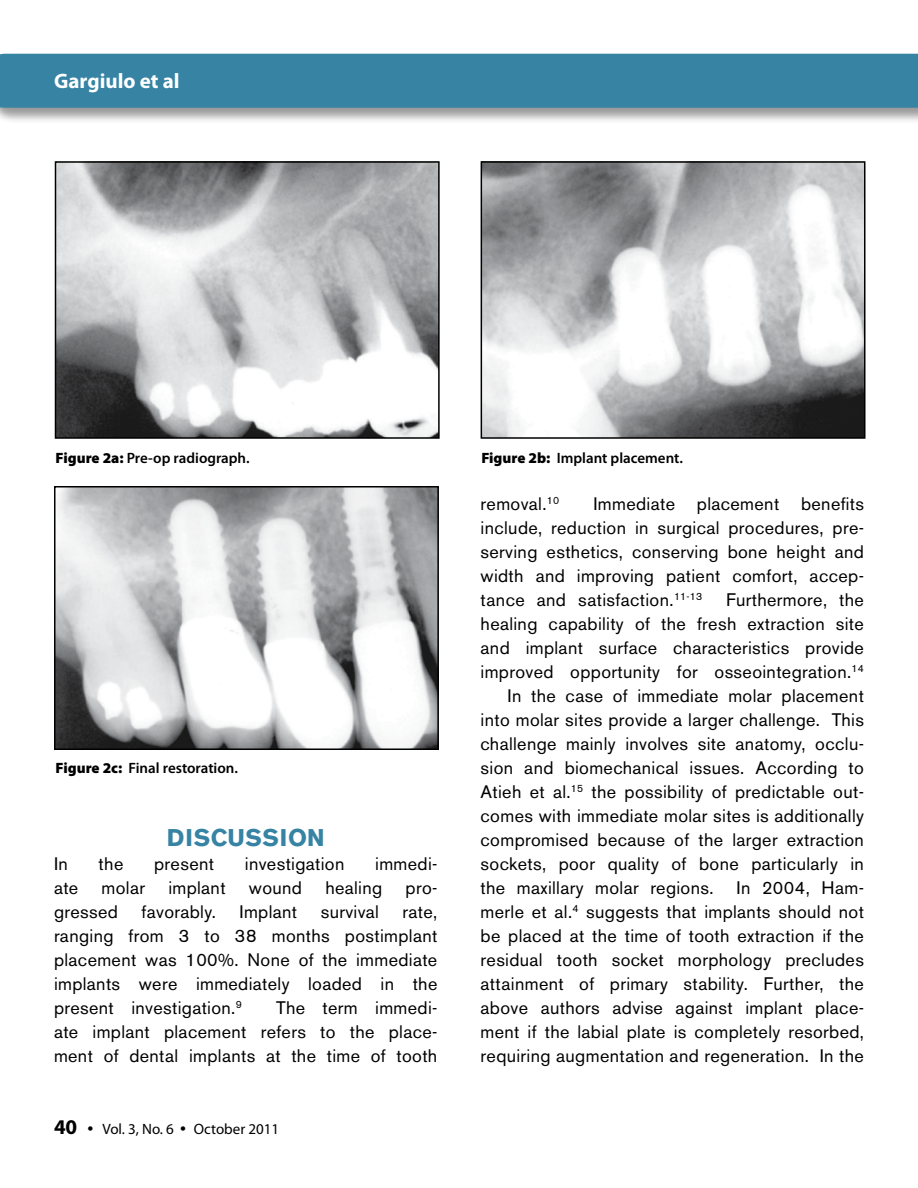
<style>
.page{position:relative;width:918px;height:1188px;background:#fff}
.page>*{position:absolute;margin:0;border:0;box-sizing:border-box;transform-origin:0 0}
.t1{font:700 24px "Akzidenz Grotesk BE";color:#3683a4}
.t2{font:700 21px "Myriad Pro";color:#fff}
.t3{font:18px/24px "Akzidenz Grotesk BE";letter-spacing:.02em;color:#000;text-align:justify}
.t4{font:600 15px "Myriad Pro";color:#000}
.t5{font:15px "Myriad Pro";color:#000}
.s1{font-weight:900}
.s2{font-weight:700;font-size:21px}
.s3{font-size:21px}
</style>
<div class="page">
<div style="left:0;top:54px;width:918px;height:70px;background:#000;opacity:.4"></div>
<div style="left:0;top:54px;width:918px;height:54px;background:#3683a4"></div>
<img style="left:58px;top:164px;width:379px;height:272px">
<div style="left:55px;top:161px;width:385px;height:278px;border:2px solid #000"></div>
<img style="left:484px;top:164px;width:379px;height:272px">
<div style="left:481px;top:161px;width:385px;height:278px;border:2px solid #000"></div>
<img style="left:57px;top:489px;width:379px;height:258px">
<div style="left:54px;top:486px;width:385px;height:264px;border:2px solid #000"></div>
<p class="t2" style="left:54px;top:69px;width:127px">Gargiulo et al</p>
<p class="t4" style="left:56px;top:449px;width:196px"><span class="s1">Figure 2a:</span> Pre-op radiograph.</p>
<p class="t4" style="left:481px;top:449px;width:203px"><span class="s1">Figure 2b:</span> Implant placement.</p>
<p class="t4" style="left:56px;top:760px;width:184px"><span class="s1">Figure 2c:</span> Final restoration.</p>
<h1 class="t1" style="left:167px;top:824px;width:95px">DISCUSSIO</h1>
<h1 class="t1" style="left:307px;top:824px;width:19px">N</h1>
<p class="t3" style="left:54px;top:852px;width:15px">In</p>
<p class="t3" style="left:99px;top:852px;width:26px">the</p>
<p class="t3" style="left:154px;top:852px;width:61px">present</p>
<p class="t3" style="left:245px;top:852px;width:101px">investigation</p>
<p class="t3" style="left:375px;top:852px;width:64px">immedi-</p>
<p class="t3" style="left:54px;top:876px;width:26px">ate</p>
<p class="t3" style="left:102px;top:876px;width:45px">molar</p>
<p class="t3" style="left:168px;top:876px;width:59px">implant</p>
<p class="t3" style="left:249px;top:876px;width:55px">wound</p>
<p class="t3" style="left:325px;top:876px;width:58px">healing</p>
<p class="t3" style="left:406px;top:876px;width:33px">pro-</p>
<p class="t3" style="left:54px;top:900px;width:66px">gressed</p>
<p class="t3" style="left:142px;top:900px;width:76px">favorably.</p>
<p class="t3" style="left:240px;top:900px;width:59px">Implant</p>
<p class="t3" style="left:321px;top:900px;width:60px">survival</p>
<p class="t3" style="left:54px;top:900px;width:385px;text-indent:349px">rate, ranging from 3 to 38 months postimplant placement was 100%. None of the immediate implants were immediately loaded in the present investigation.<sup>9</sup></p>
<p class="t3" style="left:54px;top:996px;width:385px;text-indent:222px">The term immedi&shy;ate implant placement refers to the place&shy;ment of dental implants at the time of tooth</p>
<p class="t5" style="left:54px;top:1121px;width:227px"><span class="s2">40</span> <span class="s3">•</span> Vol. 3, No. 6 <span class="s3">•</span> October 2011</p>
<p class="t3" style="left:481px;top:492px;width:80px">removal.<sup>10</sup></p>
<p class="t3" style="left:481px;top:492px;width:385px;text-indent:113px">Immediate placement benefits include, reduction in surgical procedures, pre&shy;serving esthetics, conserving bone height and width and improving patient comfort, accep&shy;tance and satisfaction.<sup>11-13</sup></p>
<p class="t3" style="left:726px;top:588px;width:139px">Furthermore, the</p>
<p class="t3" style="left:481px;top:612px;width:385px">healing capability of the fresh extraction site</p>
<p class="t3" style="left:481px;top:636px;width:385px">and implant surface characteristics provide</p>
<p class="t3" style="left:481px;top:660px;width:385px">improved opportunity for osseointegration.<sup>14</sup></p>
<p class="t3" style="left:508px;top:684px;width:358px">In the case of immediate molar placement</p>
<p class="t3" style="left:481px;top:708px;width:385px">into molar sites provide a larger challenge. This</p>
<p class="t3" style="left:481px;top:732px;width:385px">challenge mainly involves site anatomy, occlu-</p>
<p class="t3" style="left:481px;top:756px;width:385px">sion and biomechanical issues. According to</p>
<p class="t3" style="left:481px;top:780px;width:385px">Atieh et al.<sup>15</sup> the possibility of predictable out-</p>
<p class="t3" style="left:481px;top:804px;width:385px">comes with immediate molar sites is additionally</p>
<p class="t3" style="left:481px;top:828px;width:385px">compromised because of the larger extraction</p>
<p class="t3" style="left:481px;top:852px;width:385px">sockets, poor quality of bone particularly in</p>
<p class="t3" style="left:481px;top:876px;width:235px">the maxillary molar regions.</p>
<p class="t3" style="left:481px;top:876px;width:385px;text-indent:256px">In 2004, Ham&shy;merle et al.<sup>4</sup> suggests that implants should not be placed at the time of tooth extraction if the residual tooth socket morphology precludes attainment of primary stability. Further, the above authors advise against implant place&shy;ment if the labial plate is completely resorbed, requiring augmentation and regeneration. In the</p>
</div>
